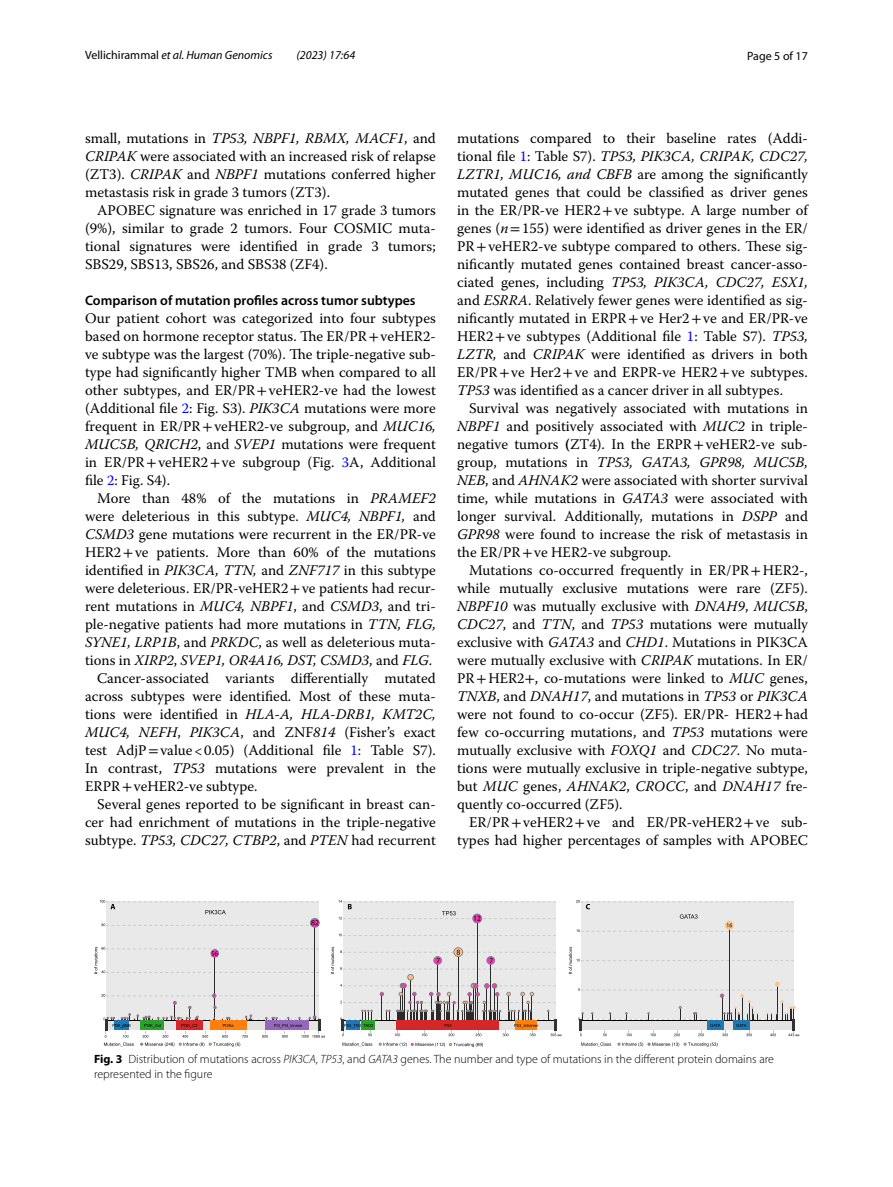
<style>
.page{position:relative;width:893px;height:1187px;background:#fff}
.page>*{position:absolute;margin:0;border:0;box-sizing:border-box;transform-origin:0 0}
.t1{font:14.7px/18px "Warnock Pro";color:#000;text-align:justify}
.t2{font:italic 14.7px "Warnock Pro";color:#000}
.t3{font:600 13.8px "Myriad Pro";color:#000}
.t4{font:300 12px/15px "Myriad Pro";color:#000}
.t5{font:italic 12px "Myriad Pro";color:#000}
.t6{font:12px "Myriad Pro";color:#000}
.s1{font-style:normal}
.s2{font-style:italic}
.s3{font-family:"STIX"}
.s4{color:#00f}
.s5{font-weight:700}
</style>
<div class="page">
<div style="left:106px;top:901px;width:213px;height:118px;background:#e9e9e9"></div>
<hr style="left:215px;top:953px;width:1px;height:67px;background:#2a2a2a">
<hr style="left:315px;top:922px;width:1px;height:98px;background:#2a2a2a">
<svg style="left:94px;top:946px;width:225px;height:28px"></svg>
<svg style="left:101px;top:993px;width:224px;height:53px"></svg>
<div style="left:343px;top:901px;width:213px;height:118px;background:#e9e9e9"></div>
<svg style="left:338px;top:933px;width:218px;height:3px"></svg>
<svg style="left:331px;top:946px;width:3px;height:28px"></svg>
<hr style="left:477px;top:918px;width:1px;height:102px;background:#2a2a2a">
<svg style="left:340px;top:947px;width:221px;height:89px"></svg>
<svg style="left:342px;top:1042px;width:30px;height:4px"></svg>
<svg style="left:379px;top:1042px;width:104px;height:4px"></svg>
<div style="left:581px;top:901px;width:213px;height:118px;background:#e9e9e9"></div>
<svg style="left:569px;top:946px;width:225px;height:28px"></svg>
<hr style="left:729px;top:925px;width:1px;height:95px;background:#2a2a2a">
<svg style="left:578px;top:981px;width:221px;height:55px"></svg>
<svg style="left:581px;top:1042px;width:30px;height:4px"></svg>
<svg style="left:617px;top:1042px;width:101px;height:4px"></svg>
<svg style="left:100px;top:900px;width:220px;height:27px"></svg>
<svg style="left:338px;top:900px;width:218px;height:23px"></svg>
<svg style="left:576px;top:900px;width:218px;height:32px"></svg>
<p class="t5" style="left:85px;top:48px;width:189px"><span class="s1">Vellichirammal</span> et al. Human Genomics</p>
<p class="t5" style="left:296px;top:48px;width:60px">(2023) 17:64</p>
<p class="t6" style="left:747px;top:48px;width:62px">Page 5 of 17</p>
<p class="t1" style="left:85px;top:128px;width:352px">small, mutations in <span class="s2">TP53, NBPF1, RBMX, MACF1</span>, and <span class="s2">CRIPAK</span> were associated with an increased risk of relapse (ZT3). <span class="s2">CRIPAK</span> and <span class="s2">NBPF1</span> mutations conferred higher metastasis risk in grade 3 tumors (ZT3).</p>
<p class="t1" style="left:85px;top:200px;width:352px;text-indent:12px">APOBEC signature was enriched in 17 grade 3 tumors (9%), similar to grade 2 tumors. Four COSMIC muta&shy;tional signatures were identified in grade 3 tumors; SBS29, SBS13, SBS26, and SBS38 (ZF4).</p>
<p class="t3" style="left:85px;top:291px;width:332px">Comparison of mutation profiles across tumor subtypes</p>
<p class="t1" style="left:85px;top:308px;width:352px">Our patient cohort was categorized into four subtypes based on hormone receptor status. The ER/PR<span class="s3">+</span>veHER2- ve subtype was the largest (70%). The triple-negative sub&shy;type had significantly higher TMB when compared to all other subtypes, and ER/PR<span class="s3">+</span>veHER2-ve had the lowest (Additional file <span class="s4">2</span>: Fig. S3). <span class="s2">PIK3CA</span> mutations were more frequent in ER/PR<span class="s3">+</span>veHER2-ve subgroup, and <span class="s2">MUC16, MUC5B, QRICH2</span>, and <span class="s2">SVEP1</span> mutations were frequent in ER/PR<span class="s3">+</span>veHER2<span class="s3">+</span>ve subgroup (Fig. <span class="s4">3</span>A, Additional file <span class="s4">2</span>: Fig. S4).</p>
<p class="t1" style="left:97px;top:488px;width:340px">More than 48% of the mutations in <span class="s2">PRAMEF2</span></p>
<p class="t1" style="left:85px;top:506px;width:352px">were deleterious in this subtype. <span class="s2">MUC4, NBPF1,</span> and</p>
<p class="t1" style="left:85px;top:524px;width:352px"><span class="s2">CSMD3</span> gene mutations were recurrent in the ER/PR-ve</p>
<p class="t1" style="left:85px;top:542px;width:352px">HER2<span class="s3">+</span>ve patients. More than 60% of the mutations</p>
<p class="t1" style="left:85px;top:560px;width:352px">identified in <span class="s2">PIK3CA, TTN,</span> and <span class="s2">ZNF717</span> in this subtype</p>
<p class="t1" style="left:85px;top:578px;width:352px">were deleterious. ER/PR-veHER2<span class="s3">+</span>ve patients had recur-</p>
<p class="t1" style="left:85px;top:596px;width:352px">rent mutations in <span class="s2">MUC4, NBPF1</span>, and <span class="s2">CSMD3</span>, and tri-</p>
<p class="t1" style="left:85px;top:614px;width:352px">ple-negative patients had more mutations in <span class="s2">TTN, FLG,</span></p>
<p class="t1" style="left:85px;top:632px;width:352px"><span class="s2">SYNE1, LRP1B</span>, and <span class="s2">PRKDC</span>, as well as deleterious muta-</p>
<p class="t2" style="left:85px;top:651px;width:349px"><span class="s1">tions in</span> XIRP2<span class="s1">,</span> SVEP1, OR4A16, DST, CSMD3<span class="s1">, and</span> FLG<span class="s1">.</span></p>
<p class="t1" style="left:97px;top:668px;width:340px">Cancer-associated variants differentially mutated</p>
<p class="t1" style="left:85px;top:686px;width:352px">across subtypes were identified. Most of these muta-</p>
<p class="t1" style="left:85px;top:704px;width:352px">tions were identified in <span class="s2">HLA-A, HLA-DRB1, KMT2C,</span></p>
<p class="t1" style="left:85px;top:722px;width:352px"><span class="s2">MUC4, NEFH</span>, <span class="s2">PIK3CA</span>, and ZNF<span class="s2">814</span> (Fisher’s exact</p>
<p class="t1" style="left:85px;top:740px;width:352px">test AdjP<span class="s3">=</span>value&lt;0.05) (Additional file <span class="s4">1</span>: Table S7).</p>
<p class="t1" style="left:85px;top:758px;width:352px">In contrast, <span class="s2">TP53</span> mutations were prevalent in the</p>
<p class="t1" style="left:85px;top:776px;width:174px">ERPR<span class="s3">+</span>veHER2-ve subtype.</p>
<p class="t1" style="left:97px;top:794px;width:340px">Several genes reported to be significant in breast can-</p>
<p class="t1" style="left:85px;top:812px;width:352px">cer had enrichment of mutations in the triple-negative</p>
<p class="t1" style="left:85px;top:830px;width:352px">subtype. <span class="s2">TP53, CDC27, CTBP2</span>, and <span class="s2">PTEN</span> had recurrent</p>
<p class="t1" style="left:457px;top:128px;width:352px">mutations compared to their baseline rates (Addi&shy;tional file <span class="s4">1</span>: Table S7). <span class="s2">TP53, PIK3CA, CRIPAK, CDC27, LZTR1, MUC16, and CBFB</span> are among the significantly mutated genes that could be classified as driver genes in the ER/PR-ve HER2<span class="s3">+</span>ve subtype. A large number of genes (<span class="s2">n</span><span class="s3">=</span>155) were identified as driver genes in the ER/ PR<span class="s3">+</span>veHER2-ve subtype compared to others. These sig&shy;nificantly mutated genes contained breast cancer-asso&shy;ciated genes, including <span class="s2">TP53, PIK3CA, CDC27, ESX1, </span>and <span class="s2">ESRRA</span>. Relatively fewer genes were identified as sig&shy;nificantly mutated in ERPR<span class="s3">+</span>ve Her2<span class="s3">+</span>ve and ER/PR-ve HER2<span class="s3">+</span>ve subtypes (Additional file <span class="s4">1</span>: Table S7). <span class="s2">TP53, LZTR,</span> and <span class="s2">CRIPAK</span> were identified as drivers in both ER/PR<span class="s3">+</span>ve Her2<span class="s3">+</span>ve and ERPR-ve HER2<span class="s3">+</span>ve subtypes.<br><span class="s2">TP53</span> was identified as a cancer driver in all subtypes.</p>
<p class="t1" style="left:457px;top:398px;width:352px;text-indent:12px">Survival was negatively associated with mutations in <span class="s2">NBPF1</span> and positively associated with <span class="s2">MUC2</span> in triple&shy;negative tumors <span class="s5">(</span>ZT4). In the ERPR<span class="s3">+</span>veHER2-ve sub&shy;group, mutations in <span class="s2">TP53, GATA3, GPR98, MUC5B, NEB</span>, and <span class="s2">AHNAK2</span> were associated with shorter survival time, while mutations in <span class="s2">GATA3</span> were associated with longer survival. Additionally, mutations in <span class="s2">DSPP</span> and <span class="s2">GPR98</span> were found to increase the risk of metastasis in the ER/PR<span class="s3">+</span>ve HER2-ve subgroup.</p>
<p class="t1" style="left:457px;top:560px;width:352px;text-indent:12px">Mutations co-occurred frequently in ER/PR<span class="s3">+</span>HER2-, while mutually exclusive mutations were rare (ZF5).<br><span class="s2">NBPF10</span> was mutually exclusive with <span class="s2">DNAH9</span>, <span class="s2">MUC5B</span>, <span class="s2">CDC27</span>, and <span class="s2">TTN</span>, and <span class="s2">TP53</span> mutations were mutually exclusive with <span class="s2">GATA3</span> and <span class="s2">CHD1</span>. Mutations in PIK3CA were mutually exclusive with <span class="s2">CRIPAK</span> mutations. In ER/ PR<span class="s3">+</span>HER2<span class="s3">+</span>, co-mutations were linked to <span class="s2">MUC</span> genes, <span class="s2">TNXB</span>, and <span class="s2">DNAH17</span>, and mutations in <span class="s2">TP53</span> or <span class="s2">PIK3CA </span>were not found to co-occur (ZF5). ER/PR- HER2<span class="s3">+</span>had few co-occurring mutations, and <span class="s2">TP53</span> mutations were mutually exclusive with <span class="s2">FOXQ1</span> and <span class="s2">CDC27</span>. No muta&shy;tions were mutually exclusive in triple-negative subtype, but <span class="s2">MUC</span> genes, <span class="s2">AHNAK2</span>, <span class="s2">CROCC</span>, and <span class="s2">DNAH17</span> fre&shy;quently co-occurred (ZF5).</p>
<p class="t1" style="left:457px;top:812px;width:352px;text-align:right">ER/PR<span class="s3">+</span>veHER2<span class="s3">+</span>ve and ER/PR-veHER2<span class="s3">+</span>ve sub&shy;types had higher percentages of samples with APOBEC</p>
<p class="t4" style="left:94px;top:1051px;width:681px"><span class="s5">Fig. 3</span> Distribution of mutations across <span class="s2">PIK3CA</span>, <span class="s2">TP53</span>, and <span class="s2">GATA3</span> genes. The number and type of mutations in the different protein domains are represented in the figure</p>
</div>
